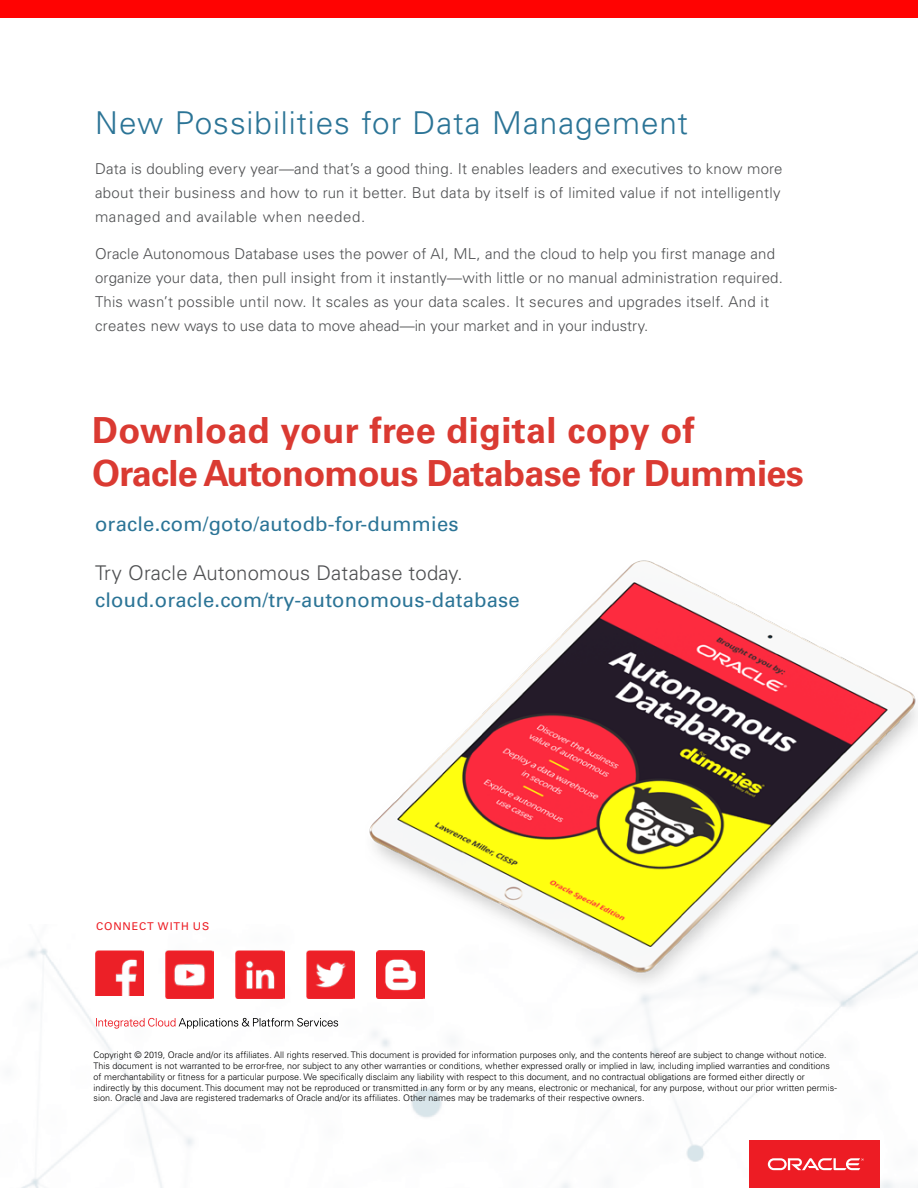
<style>
.page{position:relative;width:918px;height:1188px;background:#fff}
.page>*{position:absolute;margin:0;border:0;box-sizing:border-box;transform-origin:0 0}
.t1{font:700 36px/43.2px "Univers LT Std";letter-spacing:-.02em;color:#da3a32}
.t2{font:300 31.5px "Univers LT Std";letter-spacing:.03em;color:#2b7496}
.t3{font:20.25px/27px "Univers";letter-spacing:.01em;color:#2b7496}
.t4{font:300 15px/24px "Univers LT Std";letter-spacing:.01em;color:#4f5052}
.t5{font:10.65px "Univers LT Std";letter-spacing:.085em;color:#ed1d24}
.t6{font:300 9px/10.8px "Univers";color:#000}
.s1{font-weight:300;color:#4f5052}
</style>
<div class="page">
<img style="left:21px;top:948px;width:897px;height:240px">
<div style="left:0;top:0;width:918px;height:17px;background:#ff0302"></div>
<img style="left:365px;top:560px;width:553px;height:439px">
<svg style="left:96px;top:1018px;width:242px;height:11px"></svg>
<img style="left:95px;top:951px;width:48px;height:45px">
<img style="left:165px;top:951px;width:49px;height:48px">
<img style="left:236px;top:951px;width:48px;height:48px">
<img style="left:306px;top:951px;width:49px;height:48px">
<img style="left:377px;top:951px;width:48px;height:48px">
<div style="left:749px;top:1140px;width:130px;height:48px;background:#ed1c24"></div>
<svg style="left:768px;top:1158px;width:96px;height:12px"></svg>
<h1 class="t2" style="left:95px;top:104px;width:595px">New Possibilities for Data Management</h1>
<p class="t4" style="left:95px;top:157px;width:689px">Data is doubling every year—and that’s a good thing. It enables leaders and executives to know more about their business and how to run it better. But data by itself is of limited value if not intelligently managed and available when needed.</p>
<p class="t4" style="left:95px;top:242px;width:689px">Oracle Autonomous Database uses the power of AI, ML, and the cloud to help you frst manage and organize your data, then pull insight from it instantly—with little or no manual administration required.<br>This wasn’t possible until now. It scales as your data scales. It secures and upgrades itself. And it creates new ways to use data to move ahead—in your market and in your industry.</p>
<h1 class="t1" style="left:92px;top:409px;width:713px">Download your free digital copy of<br>Oracle Autonomous Database for Dummies</h1>
<p class="t3" style="left:95px;top:511px;width:365px">oracle.com/goto/autodb-for-dummies</p>
<p class="t3" style="left:95px;top:559px;width:426px"><span class="s1">Try Oracle Autonomous Database today. </span>cloud.oracle.com/try-autonomous-database</p>
<p class="t5" style="left:96px;top:920px;width:115px">CONNECT WITH US</p>
<p class="t6" style="left:94px;top:1050px;width:745px">Copyright © 2019, Oracle and/or its affliates. All rights reserved. This document is provided for information purposes only, and the contents hereof are subject to change without notice.<br>This document is not warranted to be error-free, nor subject to any other warranties or conditions, whether expressed orally or implied in law, including implied warranties and conditions of merchantability or ftness for a particular purpose. We specifcally disclaim any liability with respect to this document, and no contractual obligations are formed either directly or indirectly by this document. This document may not be reproduced or transmitted in any form or by any means, electronic or mechanical, for any purpose, without our prior written permis&shy;sion. Oracle and Java are registered trademarks of Oracle and/or its affliates. Other names may be trademarks of their respective owners.</p>
</div>
